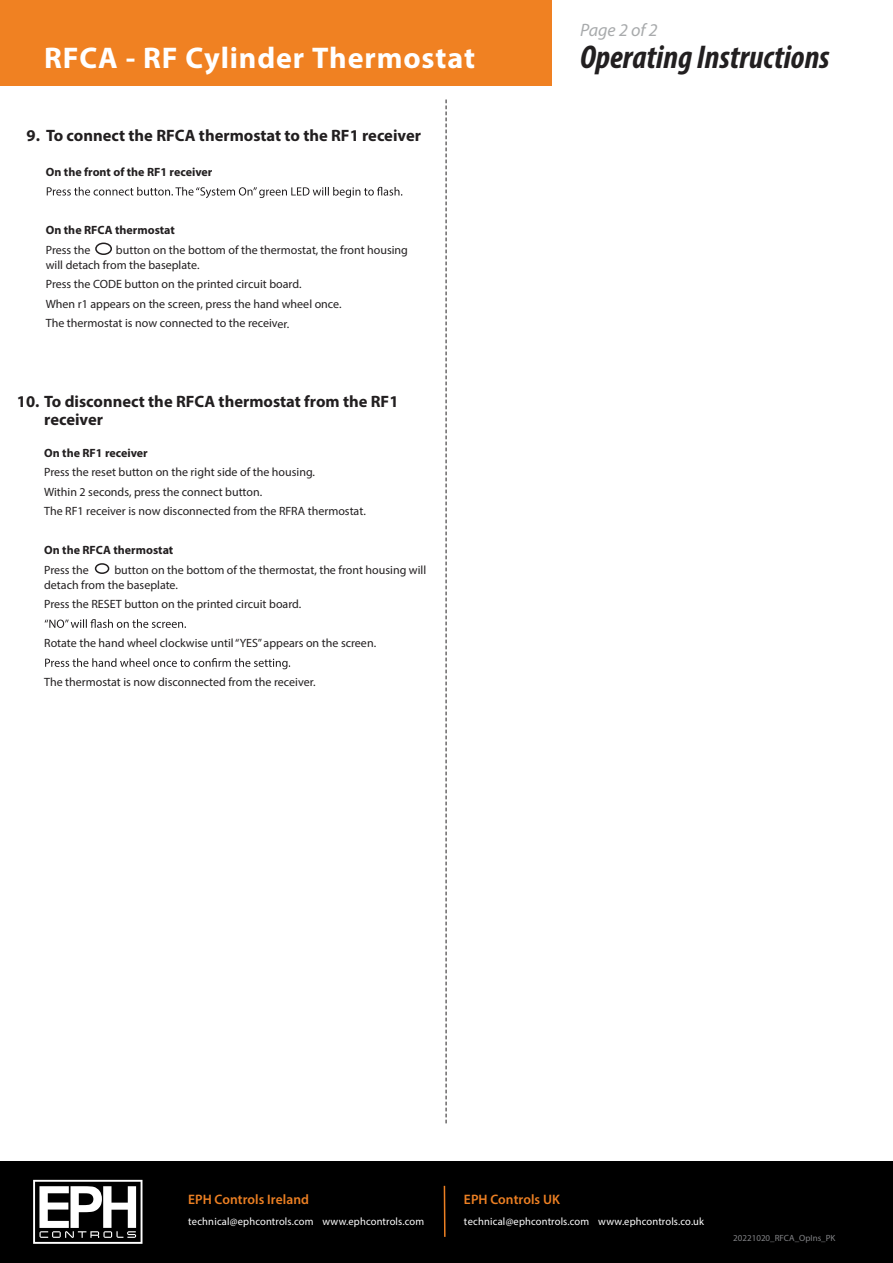
<style>
.page{position:relative;width:893px;height:1263px;background:#fff}
.page>*{position:absolute;margin:0;border:0;box-sizing:border-box;transform-origin:0 0}
.t1{font:italic 700 condensed 33px "Myriad Pro";color:#221f20}
.t2{font:700 30px "Myriad Pro";letter-spacing:.03em;color:#fff}
.t3{font:italic 18px "Myriad Pro";color:#a8aaac}
.t4{font:700 16.5px/18px "Myriad Pro";color:#221f20}
.t5{font:600 13.8px "Myriad Pro";letter-spacing:.005em;color:#ed8023}
.t6{font:12px/19.5px "Myriad Pro";color:#221f20}
.t7{font:700 12px "Myriad Pro";color:#221f20}
.t8{font:10.65px "Myriad Pro";letter-spacing:.015em;color:#fff}
.t9{font:9px "Myriad Pro";color:#818285}
</style>
<div class="page">
<div style="left:0;top:0;width:551px;height:85px;background:#f08122"></div>
<svg style="left:446px;top:100px;width:1px;height:1024px"></svg>
<svg style="left:45px;top:619px;width:141px;height:9px"></svg>
<svg style="left:45px;top:658px;width:245px;height:11px"></svg>
<svg style="left:47px;top:187px;width:355px;height:11px"></svg>
<div style="left:95px;top:243px;width:17px;height:12px;border:2px solid #221f20;border-radius:50%"></div>
<div style="left:95px;top:563px;width:14px;height:11px;border:2px solid #221f20;border-radius:50%"></div>
<div style="left:0;top:1160px;width:893px;height:103px;background:#000"></div>
<svg style="left:33px;top:1180px;width:109px;height:64px"></svg>
<hr style="left:444px;top:1186px;width:2px;height:51px;background:#ed8023">
<h2 class="t2" style="left:44px;top:39px;width:432px">RFCA - RF Cylinder Thermostat</h2>
<h3 class="t4" style="left:27px;top:126px;width:396px">9. To connect the RFCA thermostat to the RF1 receiver</h3>
<p class="t7" style="left:46px;top:164px;width:168px">On the front of the RF1 receiver</p>
<p class="t7" style="left:46px;top:223px;width:131px">On the RFCA thermostat</p>
<p class="t6" style="left:46px;top:240px;width:46px">Press the</p>
<p class="t6" style="left:46px;top:242px;width:364px;line-height:15px;text-indent:70px">button on the bottom of the thermostat, the front housing will detach from the baseplate.</p>
<p class="t6" style="left:46px;top:274px;width:297px">Press the CODE button on the printed circuit board.<br>When r1 appears on the screen, press the hand wheel once.<br>The thermostat is now connected to the receiver.</p>
<h3 class="t4" style="left:44px;top:392px;width:356px;text-indent:-27px">10. To disconnect the RFCA thermostat from the RF1 receiver</h3>
<p class="t7" style="left:44px;top:445px;width:105px">On the RF1 receiver</p>
<p class="t6" style="left:44px;top:462px;width:323px">Press the reset button on the right side of the housing.<br>Within 2 seconds, press the connect button.<br>The RF1 receiver is now disconnected from the RFRA thermostat.</p>
<p class="t7" style="left:44px;top:542px;width:131px">On the RFCA thermostat</p>
<p class="t6" style="left:44px;top:560px;width:46px">Press the</p>
<p class="t6" style="left:44px;top:562px;width:383px;line-height:15px;text-indent:70px">button on the bottom of the thermostat, the front housing will detach from the baseplate.</p>
<p class="t6" style="left:44px;top:594px;width:259px">Press the RESET button on the printed circuit board.</p>
<p class="t6" style="left:44px;top:633px;width:333px">Rotate the hand wheel clockwise until“YES” appears on the screen.</p>
<p class="t6" style="left:44px;top:672px;width:273px">The thermostat is now disconnected from the receiver.</p>
<h3 class="t3" style="left:580px;top:19px;width:79px">Page 2 of 2</h3>
<h1 class="t1" style="left:580px;top:36px;width:251px">Operating Instructions</h1>
<p class="t5" style="left:188px;top:1190px;width:122px">EPH Controls Ireland</p>
<p class="t8" style="left:188px;top:1215px;width:237px">technical@ephcontrols.com www.ephcontrols.com</p>
<p class="t5" style="left:464px;top:1190px;width:97px">EPH Controls UK</p>
<p class="t8" style="left:464px;top:1215px;width:242px">technical@ephcontrols.com www.ephcontrols.co.uk</p>
<p class="t9" style="left:733px;top:1232px;width:104px">20221020_RFCA_OpIns_PK</p>
</div>
